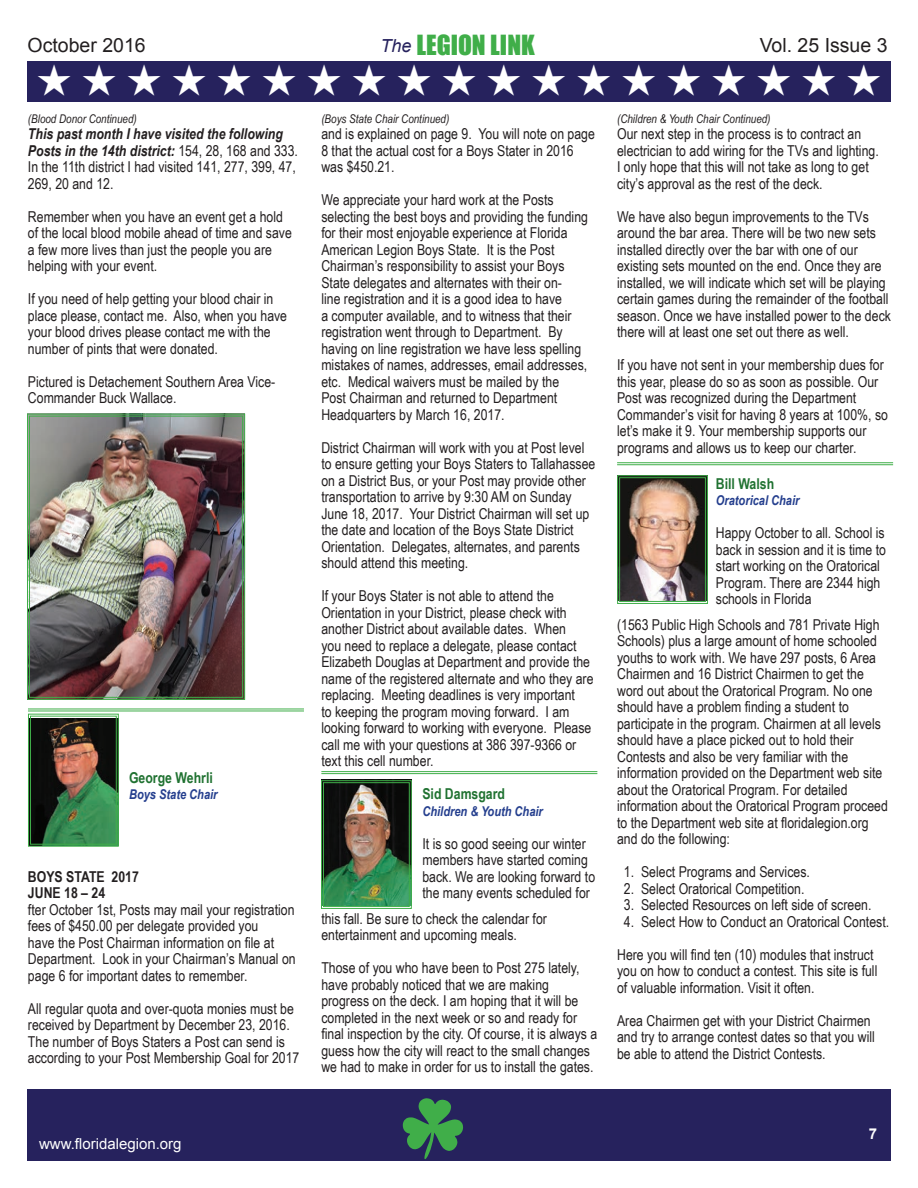
<style>
.page{position:relative;width:918px;height:1188px;background:#fff}
.page>*{position:absolute;margin:0;border:0;box-sizing:border-box;transform-origin:0 0}
.t1{font:43.5px "Zapf Dingbats ITC";color:#fff}
.t2{font:25.5px "Impact";color:#40ae49}
.t3{font:19.5px "Arial";color:#231f20}
.t4{font:15px/16.5px "Arial Narrow";color:#231f20}
.t5{font:700 15px "Arial Narrow";color:#207231}
.t6{font:700 15px/16.5px "Arial Narrow";color:#231f20}
.t7{font:15px "Arial";color:#fff}
.t8{font:700 15px "Arial";color:#fff}
.t9{font:italic 700 13.5px "Arial Narrow";color:#253f8e}
.t10{font:italic 12px "Arial Narrow";color:#231f20}
.s1{font-family:"Arial";font-style:italic;font-size:18px;color:#26225d}
.s2{font-weight:700;font-style:italic}
</style>
<div class="page">
<div style="left:27px;top:1090px;width:864px;height:71px;background:#26225d"></div>
<div style="left:27px;top:61px;width:864px;height:40px;background:#26225d"></div>
<hr style="left:28px;top:708px;width:276px;height:1px;background:#40ae49">
<hr style="left:28px;top:710px;width:276px;height:1px;background:#40ae49">
<hr style="left:321px;top:771px;width:276px;height:1px;background:#40ae49">
<hr style="left:321px;top:773px;width:276px;height:1px;background:#40ae49">
<hr style="left:617px;top:462px;width:276px;height:1px;background:#40ae49">
<hr style="left:617px;top:464px;width:276px;height:1px;background:#40ae49">
<img style="left:27px;top:413px;width:219px;height:287px">
<div style="left:29px;top:416px;width:214px;height:282px;border:1px solid #40ae49"></div>
<img style="left:617px;top:475px;width:91px;height:129px">
<div style="left:619px;top:477px;width:87px;height:125px;border:1px solid #40ae49"></div>
<img style="left:28px;top:713px;width:91px;height:134px">
<div style="left:30px;top:716px;width:87px;height:129px;border:1px solid #40ae49"></div>
<img style="left:321px;top:780px;width:91px;height:129px">
<div style="left:323px;top:782px;width:87px;height:125px;border:1px solid #40ae49"></div>
<h3 class="t3" style="left:28px;top:33px;width:120px">October 2016</h3>
<h2 class="t2" style="left:380px;top:26px;width:156px"><span class="s1">The</span> LEGION LINK</h2>
<h3 class="t3" style="left:760px;top:33px;width:129px">Vol. 25 Issue 3</h3>
<h1 class="t1" style="left:37px;top:60px;width:847px">★ ★ ★ ★ ★ ★ ★ ★ ★ ★ ★ ★ ★ ★ ★ ★ ★ ★ ★</h1>
<p class="t10" style="left:28px;top:110px;width:110px">(Blood Donor Continued)</p>
<p class="t4" style="left:28px;top:125px;width:272px"><span class="s2">This past month I have visited the following Posts in the 14th district:</span> 154, 28, 168 and 333.<br>In the 11th district I had visited 141, 277, 399, 47, 269, 20 and 12.</p>
<p class="t4" style="left:28px;top:208px;width:265px">Remember when you have an event get a hold of the local blood mobile ahead of time and save a few more lives than just the people you are helping with your event.</p>
<p class="t4" style="left:28px;top:290px;width:261px">If you need of help getting your blood chair in place please, contact me. Also, when you have your blood drives please contact me with the number of pints that were donated.</p>
<p class="t4" style="left:28px;top:373px;width:249px">Pictured is Detachement Southern Area Vice-<br>Commander Buck Wallace.</p>
<p class="t5" style="left:129px;top:766px;width:85px">George Wehrli</p>
<p class="t9" style="left:129px;top:784px;width:90px">Boys State Chair</p>
<p class="t6" style="left:28px;top:867px;width:112px">BOYS STATE 2017<br>JUNE 18 – 24</p>
<p class="t4" style="left:28px;top:901px;width:269px">fter October 1st, Posts may mail your registration fees of $450.00 per delegate provided you<br>have the Post Chairman information on file at Department. Look in your Chairman’s Manual on page 6 for important dates to remember.</p>
<p class="t4" style="left:28px;top:1000px;width:273px">All regular quota and over-quota monies must be received by Department by December 23, 2016.<br>The number of Boys Staters a Post can send is according to your Post Membership Goal for 2017</p>
<p class="t7" style="left:39px;top:1134px;width:144px">www.floridalegion.org</p>
<p class="t10" style="left:321px;top:110px;width:129px">(Boys State Chair Continued)</p>
<p class="t4" style="left:321px;top:125px;width:275px">and is explained on page 9. You will note on page<br>8 that the actual cost for a Boys Stater in 2016 was $450.21.</p>
<p class="t4" style="left:321px;top:191px;width:268px">We appreciate your hard work at the Posts selecting the best boys and providing the funding for their most enjoyable experience at Florida American Legion Boys State. It is the Post Chairman’s responsibility to assist your Boys State delegates and alternates with their on-<br>line registration and it is a good idea to have<br>a computer available, and to witness that their registration went through to Department. By having on line registration we have less spelling mistakes of names, addresses, email addresses, etc. Medical waivers must be mailed by the<br>Post Chairman and returned to Department Headquarters by March 16, 2017.</p>
<p class="t4" style="left:321px;top:439px;width:276px">District Chairman will work with you at Post level to ensure getting your Boys Staters to Tallahassee on a District Bus, or your Post may provide other transportation to arrive by 9:30 AM on Sunday June 18, 2017. Your District Chairman will set up the date and location of the Boys State District Orientation. Delegates, alternates, and parents should attend this meeting.</p>
<p class="t4" style="left:321px;top:587px;width:274px">If your Boys Stater is not able to attend the Orientation in your District, please check with another District about available dates. When<br>you need to replace a delegate, please contact Elizabeth Douglas at Department and provide the name of the registered alternate and who they are replacing. Meeting deadlines is very important<br>to keeping the program moving forward. I am looking forward to working with everyone. Please call me with your questions at 386 397-9366 or text this cell number.</p>
<p class="t5" style="left:422px;top:783px;width:84px">Sid Damsgard</p>
<p class="t9" style="left:422px;top:801px;width:122px">Children &amp; Youth Chair</p>
<p class="t4" style="left:422px;top:835px;width:174px">It is so good seeing our winter members have started coming back. We are looking forward to the many events scheduled for</p>
<p class="t4" style="left:321px;top:910px;width:227px">this fall. Be sure to check the calendar for entertainment and upcoming meals.</p>
<p class="t4" style="left:321px;top:959px;width:277px">Those of you who have been to Post 275 lately, have probably noticed that we are making progress on the deck. I am hoping that it will be completed in the next week or so and ready for final inspection by the city. Of course, it is always a guess how the city will react to the small changes we had to make in order for us to install the gates.</p>
<p class="t10" style="left:617px;top:110px;width:155px">(Children &amp; Youth Chair Continued)</p>
<p class="t4" style="left:617px;top:125px;width:263px">Our next step in the process is to contract an electrician to add wiring for the TVs and lighting.<br>I only hope that this will not take as long to get city’s approval as the rest of the deck.</p>
<p class="t4" style="left:617px;top:208px;width:275px">We have also begun improvements to the TVs around the bar area. There will be two new sets installed directly over the bar with one of our existing sets mounted on the end. Once they are installed, we will indicate which set will be playing certain games during the remainder of the football season. Once we have installed power to the deck there will at least one set out there as well.</p>
<p class="t4" style="left:617px;top:356px;width:272px">If you have not sent in your membership dues for this year, please do so as soon as possible. Our Post was recognized during the Department Commander’s visit for having 8 years at 100%, so let’s make it 9. Your membership supports our programs and allows us to keep our charter.</p>
<p class="t5" style="left:716px;top:472px;width:60px">Bill Walsh</p>
<p class="t9" style="left:716px;top:490px;width:85px">Oratorical Chair</p>
<p class="t4" style="left:716px;top:524px;width:172px">Happy October to all. School is back in session and it is time to start working on the Oratorical<br>Program. There are 2344 high schools in Florida</p>
<p class="t4" style="left:617px;top:616px;width:272px">(1563 Public High Schools and 781 Private High Schools) plus a large amount of home schooled youths to work with. We have 297 posts, 6 Area Chairmen and 16 District Chairmen to get the word out about the Oratorical Program. No one should have a problem finding a student to participate in the program. Chairmen at all levels should have a place picked out to hold their Contests and also be very familiar with the information provided on the Department web site about the Oratorical Program. For detailed information about the Oratorical Program proceed to the Department web site at floridalegion.org and do the following:</p>
<p class="t4" style="left:624px;top:863px;width:187px">1. Select Programs and Services.</p>
<p class="t4" style="left:624px;top:880px;width:182px">2. Select Oratorical Competition.</p>
<p class="t4" style="left:624px;top:896px;width:249px">3. Selected Resources on left side of screen.</p>
<p class="t4" style="left:624px;top:913px;width:267px">4. Select How to Conduct an Oratorical Contest.</p>
<p class="t4" style="left:617px;top:946px;width:262px">Here you will find ten (10) modules that instruct you on how to conduct a contest. This site is full of valuable information. Visit it often.</p>
<p class="t4" style="left:617px;top:1012px;width:259px">Area Chairmen get with your District Chairmen and try to arrange contest dates so that you will be able to attend the District Contests.</p>
<p class="t8" style="left:869px;top:1124px;width:10px">7</p>
</div>
